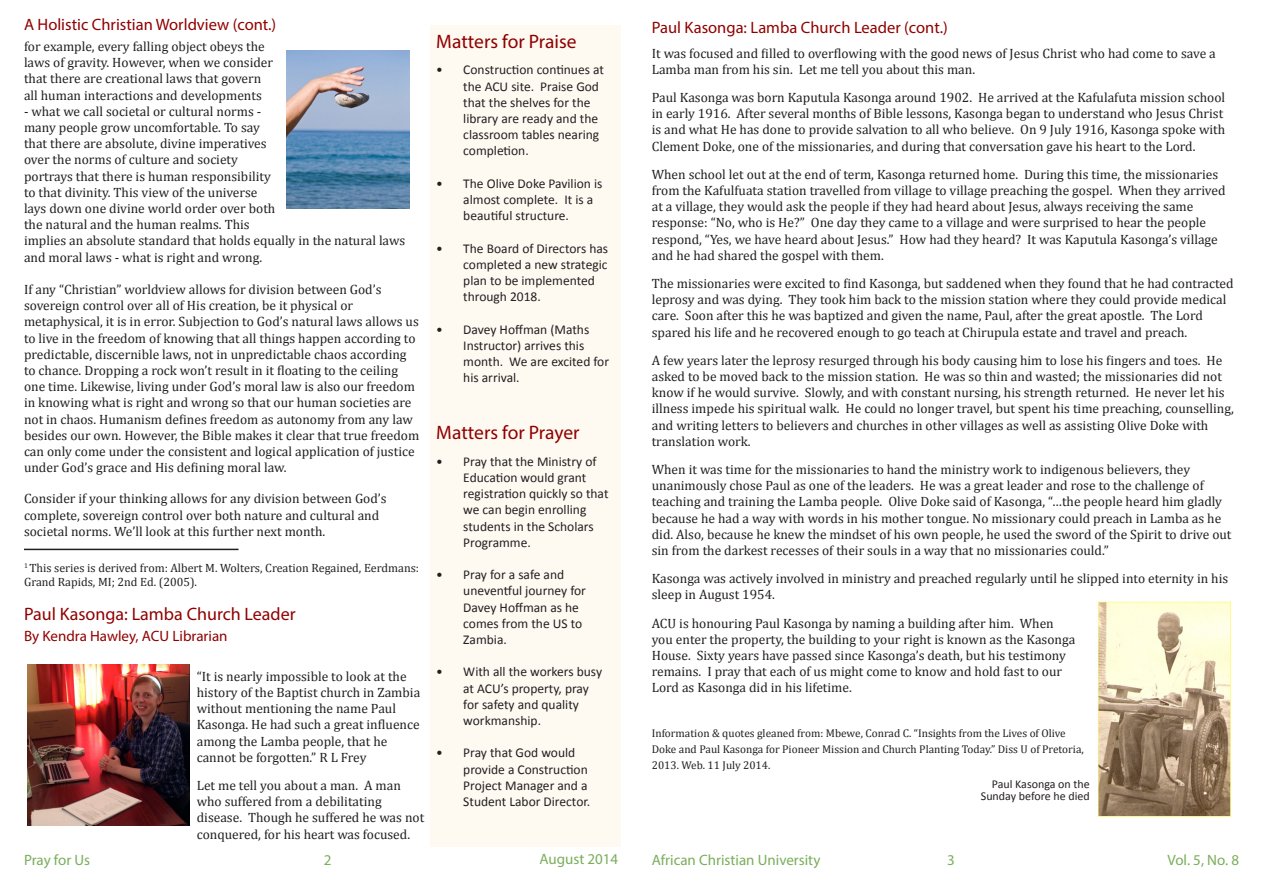
<style>
.page{position:relative;width:1263px;height:893px;background:#fff}
.page>*{position:absolute;margin:0;border:0;box-sizing:border-box;transform-origin:0 0}
.t1{font:19.5px "Myriad Pro";color:#900000}
.t2{font:18px "Myriad Pro";color:#900000}
.t3{font:16.5px "Myriad Pro";color:#900000}
.t4{font:15px "Myriad Pro";color:#7aae5b}
.t5{font:15px "Myriad Pro";color:#900000}
.t6{font:13.5px/16.2px "Cambria";color:#231f20}
.t7{font:13.5px/16.2px "Calibri";color:#231f20}
.t8{font:12px/14.4px "Cambria";color:#231f20}
.t9{font:12px/12px "Calibri";color:#231f20;text-align:right}
.t10{font:11.25px/16.2px "Cambria";color:#231f20}
</style>
<div class="page">
<div style="left:430px;top:25px;width:191px;height:822px;background:#fefaf2"></div>
<hr style="left:24px;top:549px;width:214px;height:1px;background:#231f20">
<img style="left:287px;top:50px;width:123px;height:158px">
<img style="left:28px;top:664px;width:161px;height:161px">
<img style="left:1097px;top:601px;width:134px;height:215px">
<p class="t3" style="left:24px;top:15px;width:254px">A Holistic Christian Worldview (cont.)</p>
<p class="t6" style="left:24px;top:38px;width:251px">for example, every falling object obeys the laws of gravity. However, when we consider that there are creational laws that govern all human interactions and developments</p>
<p class="t6" style="left:24px;top:103px;width:383px">- what we call societal or cultural norms -<br>many people grow uncomfortable. To say<br>that there are absolute, divine imperatives<br>over the norms of culture and society<br>portrays that there is human responsibility<br>to that divinity. This view of the universe<br>lays down one divine world order over both<br>the natural and the human realms. This<br>implies an absolute standard that holds equally in the natural laws and moral laws - what is right and wrong.</p>
<p class="t6" style="left:24px;top:281px;width:397px">If any “Christian” worldview allows for division between God’s sovereign control over all of His creation, be it physical or metaphysical, it is in error. Subjection to God’s natural laws allows us to live in the freedom of knowing that all things happen according to predictable, discernible laws, not in unpredictable chaos according to chance. Dropping a rock won’t result in it floating to the ceiling one time. Likewise, living under God’s moral law is also our freedom in knowing what is right and wrong so that our human societies are not in chaos. Humanism defines freedom as autonomy from any law besides our own. However, the Bible makes it clear that true freedom can only come under the consistent and logical application of justice under God’s grace and His defining moral law.</p>
<p class="t6" style="left:24px;top:491px;width:364px">Consider if your thinking allows for any division between God’s complete, sovereign control over both nature and cultural and societal norms. We’ll look at this further next month.</p>
<p class="t8" style="left:24px;top:560px;width:396px"><sup>1</sup> This series is derived from: Albert M. Wolters, Creation Regained, Eerdmans:<br>Grand Rapids, MI; 2nd Ed. (2005).</p>
<p class="t2" style="left:24px;top:602px;width:273px">Paul Kasonga: Lamba Church Leader</p>
<p class="t5" style="left:24px;top:626px;width:205px">By Kendra Hawley, ACU Librarian</p>
<p class="t6" style="left:197px;top:668px;width:225px">“It is nearly impossible to look at the history of the Baptist church in Zambia without mentioning the name Paul Kasonga. He had such a great influence among the Lamba people, that he cannot be forgotten.” R L Frey</p>
<p class="t6" style="left:197px;top:777px;width:229px">Let me tell you about a man. A man who suffered from a debilitating disease. Though he suffered he was not conquered, for his heart was focused.</p>
<p class="t1" style="left:436px;top:29px;width:142px">Matters for Praise</p>
<p class="t7" style="left:463px;top:62px;width:142px;text-indent:-27px">• Construction continues at the ACU site. Praise God that the shelves for the library are ready and the classroom tables nearing completion.</p>
<p class="t7" style="left:463px;top:175px;width:141px;text-indent:-27px">• The Olive Doke Pavilion is almost complete. It is a beautiful structure.</p>
<p class="t7" style="left:463px;top:240px;width:146px;text-indent:-27px">• The Board of Directors has completed a new strategic plan to be implemented through 2018.</p>
<p class="t7" style="left:463px;top:321px;width:147px;text-indent:-27px">• Davey Hoffman (Maths<br>Instructor) arrives this month. We are excited for his arrival.</p>
<p class="t1" style="left:436px;top:421px;width:145px">Matters for Prayer</p>
<p class="t7" style="left:463px;top:453px;width:147px;text-indent:-27px">• Pray that the Ministry of<br>Education would grant registration quickly so that we can begin enrolling students in the Scholars<br>Programme.</p>
<p class="t7" style="left:463px;top:567px;width:124px;text-indent:-27px">• Pray for a safe and uneventful journey for<br>Davey Hoffman as he comes from the US to<br>Zambia.</p>
<p class="t7" style="left:463px;top:664px;width:140px;text-indent:-27px">• With all the workers busy at ACU’s property, pray for safety and quality workmanship.</p>
<p class="t7" style="left:463px;top:745px;width:128px;text-indent:-27px">• Pray that God would provide a Construction<br>Project Manager and a<br>Student Labor Director.</p>
<p class="t4" style="left:24px;top:850px;width:67px">Pray for Us</p>
<p class="t4" style="left:539px;top:850px;width:80px">August 2014</p>
<p class="t4" style="left:324px;top:850px;width:9px">2</p>
<p class="t3" style="left:652px;top:18px;width:298px">Paul Kasonga: Lamba Church Leader (cont.)</p>
<p class="t6" style="left:652px;top:45px;width:566px">It was focused and filled to overflowing with the good news of Jesus Christ who had come to save a<br>Lamba man from his sin. Let me tell you about this man.</p>
<p class="t6" style="left:652px;top:89px;width:575px">Paul Kasonga was born Kaputula Kasonga around 1902. He arrived at the Kafulafuta mission school in early 1916. After several months of Bible lessons, Kasonga began to understand who Jesus Christ is and what He has done to provide salvation to all who believe. On 9 July 1916, Kasonga spoke with Clement Doke, one of the missionaries, and during that conversation gave his heart to the Lord.</p>
<p class="t6" style="left:652px;top:166px;width:575px">When school let out at the end of term, Kasonga returned home. During this time, the missionaries from the Kafulfuata station travelled from village to village preaching the gospel. When they arrived at a village, they would ask the people if they had heard about Jesus, always receiving the same response: “No, who is He?” One day they came to a village and were surprised to hear the people respond, “Yes, we have heard about Jesus.” How had they heard? It was Kaputula Kasonga’s village and he had shared the gospel with them.</p>
<p class="t6" style="left:652px;top:275px;width:583px">The missionaries were excited to find Kasonga, but saddened when they found that he had contracted leprosy and was dying. They took him back to the mission station where they could provide medical care. Soon after this he was baptized and given the name, Paul, after the great apostle. The Lord spared his life and he recovered enough to go teach at Chirupula estate and travel and preach.</p>
<p class="t6" style="left:652px;top:352px;width:584px">A few years later the leprosy resurged through his body causing him to lose his fingers and toes. He asked to be moved back to the mission station. He was so thin and wasted; the missionaries did not know if he would survive. Slowly, and with constant nursing, his strength returned. He never let his illness impede his spiritual walk. He could no longer travel, but spent his time preaching, counselling, and writing letters to believers and churches in other villages as well as assisting Olive Doke with translation work.</p>
<p class="t6" style="left:652px;top:461px;width:581px">When it was time for the missionaries to hand the ministry work to indigenous believers, they unanimously chose Paul as one of the leaders. He was a great leader and rose to the challenge of teaching and training the Lamba people. Olive Doke said of Kasonga, “…the people heard him gladly because he had a way with words in his mother tongue. No missionary could preach in Lamba as he did. Also, because he knew the mindset of his own people, he used the sword of the Spirit to drive out sin from the darkest recesses of their souls in a way that no missionaries could.”</p>
<p class="t6" style="left:652px;top:570px;width:578px">Kasonga was actively involved in ministry and preached regularly until he slipped into eternity in his sleep in August 1954.</p>
<p class="t6" style="left:652px;top:615px;width:425px">ACU is honouring Paul Kasonga by naming a building after him. When you enter the property, the building to your right is known as the Kasonga House. Sixty years have passed since Kasonga’s death, but his testimony remains. I pray that each of us might come to know and hold fast to our Lord as Kasonga did in his lifetime.</p>
<p class="t10" style="left:652px;top:725px;width:434px">Information &amp; quotes gleaned from: Mbewe, Conrad C. “Insights from the Lives of Olive<br>Doke and Paul Kasonga for Pioneer Mission and Church Planting Today.” Diss U of Pretoria,<br>2013. Web. 11 July 2014.</p>
<p class="t9" style="left:981px;top:778px;width:111px">Paul Kasonga on the<br>Sunday before he died</p>
<p class="t4" style="left:652px;top:850px;width:170px">African Christian University</p>
<p class="t4" style="left:947px;top:850px;width:9px">3</p>
<p class="t4" style="left:1167px;top:850px;width:73px">Vol. 5, No. 8</p>
</div>
